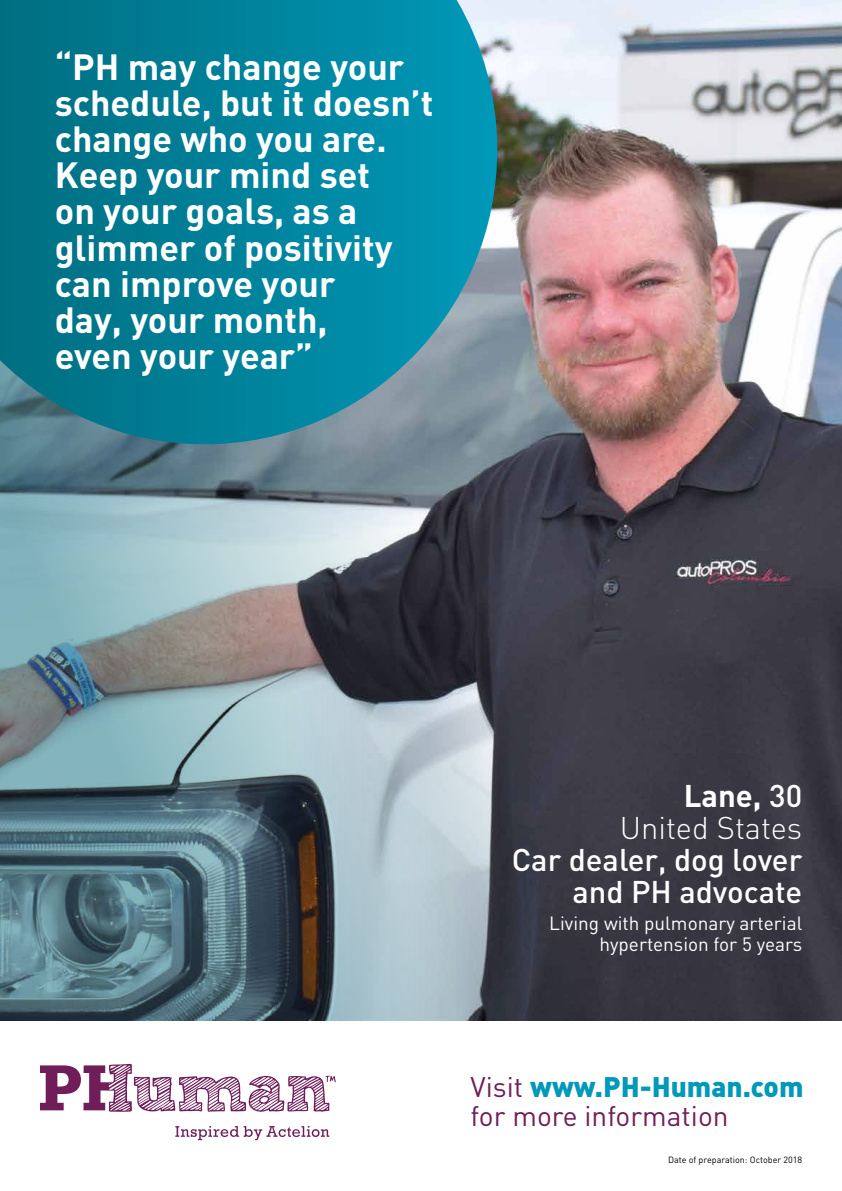
<style>
.page{position:relative;width:842px;height:1191px;background:#fff}
.page>*{position:absolute;margin:0;border:0;box-sizing:border-box;transform-origin:0 0}
.t1{font:700 36px/36px "DIN";color:#fff}
.t2{font:500 31px/32px "DIN";color:#fff;text-align:right}
.t3{font:300 31px/32px "DIN";color:#fff;text-align:right}
.t4{font:28px/29px "DIN";color:#701e5a}
.t5{font:19px/21px "DIN";color:#fff;text-align:right}
.t6{font:9px "DIN";color:#000}
.s1{font-weight:700}
.s2{font-weight:500}
.s3{font-weight:900;color:#0099b9}
</style>
<div class="page">
<svg style="left:175px;top:1126px;width:154px;height:14px"></svg>
<svg style="left:40px;top:1063px;width:296px;height:49px"></svg>
<img style="left:0;top:0;width:842px;height:1020px">
<svg style="left:0;top:0;width:497px;height:444px;background:#0f849b"></svg>
<p class="t1" style="left:55px;top:48px;width:380px">“PH may change your schedule, but it doesn’t change who you are.<br>Keep your mind set<br>on your goals, as a glimmer of positivity can improve your<br>day, your month,<br>even your year”</p>
<p class="t3" style="left:620px;top:779px;width:184px"><span class="s1">Lane,</span> <span class="s2">30<br></span>United States</p>
<p class="t2" style="left:512px;top:842px;width:292px">Car dealer, dog lover and PH advocate</p>
<p class="t5" style="left:549px;top:912px;width:255px">Living with pulmonary arterial hypertension for 5 years</p>
<p class="t4" style="left:471px;top:1072px;width:334px">Visit <span class="s3">www.PH-Human.com </span>for more information</p>
<p class="t6" style="left:668px;top:1153px;width:136px">Date of preparation: October 2018</p>
</div>
